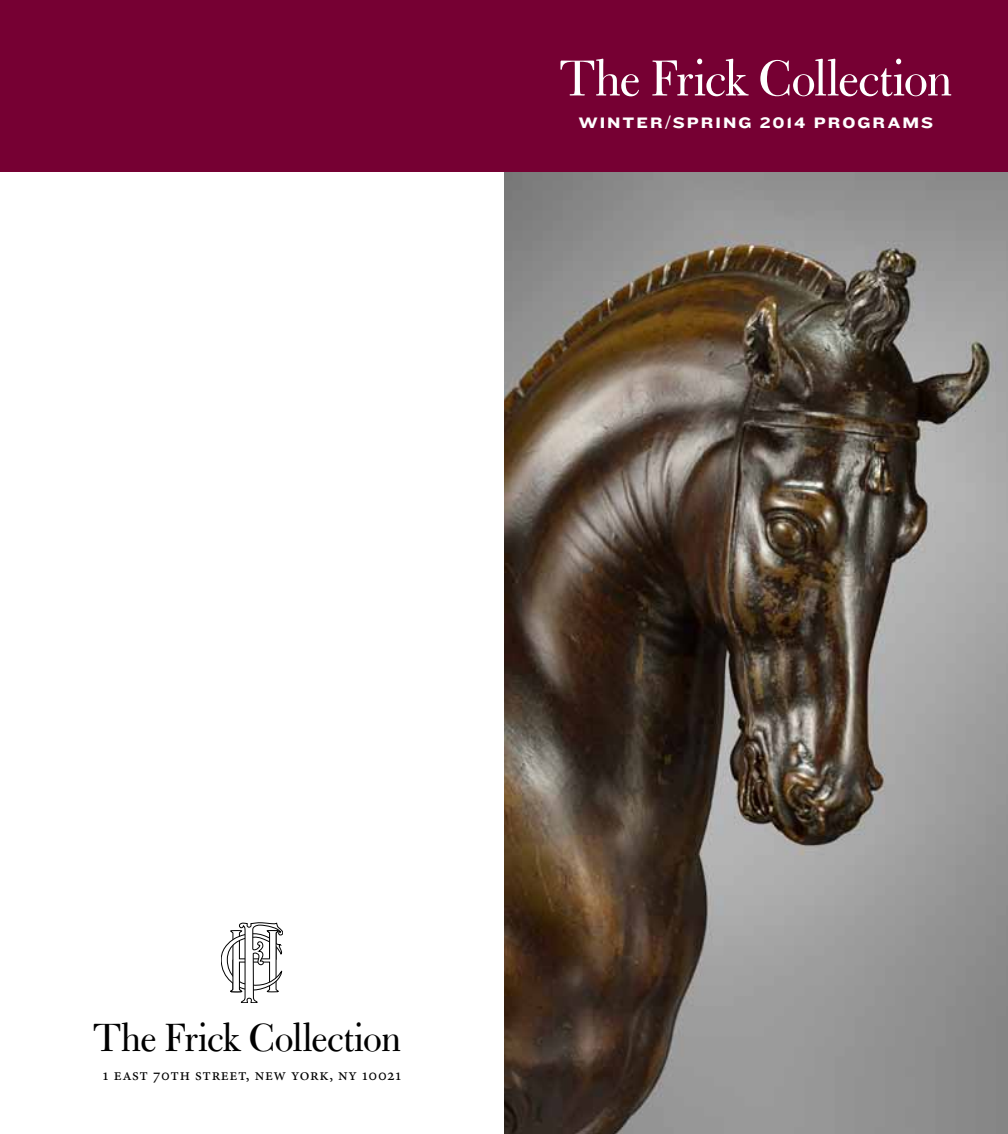
<style>
.page{position:relative;width:1008px;height:1134px;background:#fff}
.page>*{position:absolute;margin:0;border:0;box-sizing:border-box;transform-origin:0 0}
.t1{font:56px "Bulmer MT Regular Display";color:#fff}
.t2{font:43.75px "Bulmer MT Regular Display";color:#000}
.t3{font:16.62px "Minion Pro";letter-spacing:.04em;color:#000}
.t4{font:15.75px "Knockout HTF53 Heviweight";letter-spacing:.13em;color:#fff}
</style>
<div class="page">
<svg style="left:221px;top:923px;width:62px;height:80px"></svg>
<img style="left:504px;top:172px;width:504px;height:962px">
<div style="left:0;top:0;width:1008px;height:172px;background:#760033"></div>
<h1 class="t1" style="left:560px;top:50px;width:394px">The Frick Collection</h1>
<p class="t4" style="left:579px;top:114px;width:355px">WINTER/SPRING 2014 PROGRAMS</p>
<h2 class="t2" style="left:94px;top:1016px;width:309px">The Frick Collection</h2>
<p class="t3" style="left:103px;top:1064px;width:300px">1 east 70th street, new york, ny 10021</p>
</div>
